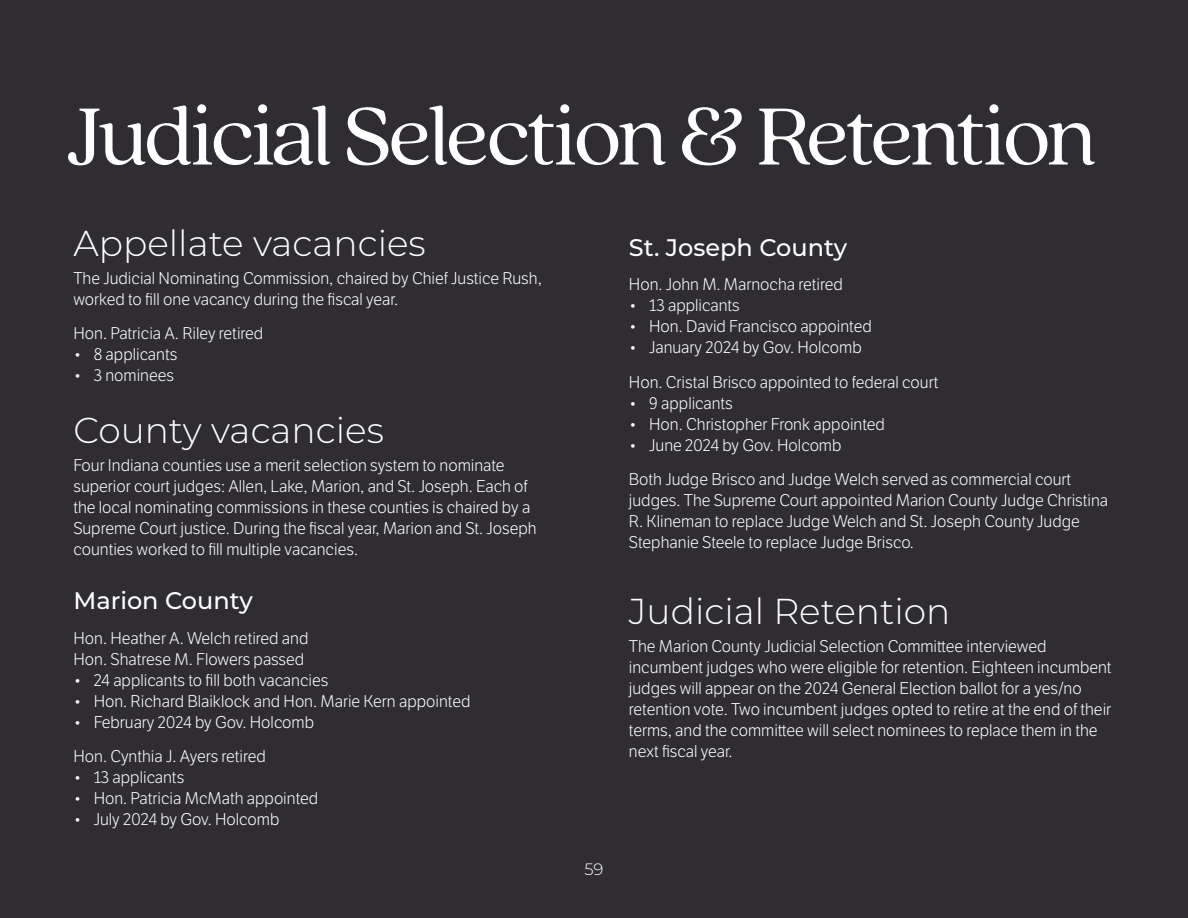
<style>
.page{position:relative;width:1188px;height:918px;background:#2f2d32}
.page>*{position:absolute;margin:0;border:0;box-sizing:border-box;transform-origin:0 0}
.Section_Title{font:90px "Quincy CF";letter-spacing:-.035em;color:#fff}
.OJA_Heading_2{font:300 36px "Montserrat";color:#fff}
.OJA_Heading_3{font:500 24px "Montserrat";color:#fff}
.t1{font:300 16.5px/21px "LFT Etica";color:#fff}
.t2{font:300 16.5px "Montserrat";color:#fff}
</style>
<div class="page">
<p class="Section_Title" style="left:70px;top:73px;width:1028px">Judicial Selection &amp; Retention</p>
<p class="OJA_Heading_2" style="left:73px;top:219px;width:354px">Appellate vacancies</p>
<p class="t1" style="left:73px;top:268px;width:470px">The Judicial Nominating Commission, chaired by Chief Justice Rush, worked to fill one vacancy during the fiscal year.</p>
<p class="t1" style="left:73px;top:323px;width:191px">Hon. Patricia A. Riley retired</p>
<p class="t1" style="left:73px;top:344px;width:105px">• 8 applicants</p>
<p class="t1" style="left:73px;top:365px;width:102px">• 3 nominees</p>
<p class="OJA_Heading_2" style="left:73px;top:406px;width:312px">County vacancies</p>
<p class="t1" style="left:73px;top:455px;width:465px">Four Indiana counties use a merit selection system to nominate superior court judges: Allen, Lake, Marion, and St. Joseph. Each of the local nominating commissions in these counties is chaired by a Supreme Court justice. During the fiscal year, Marion and St. Joseph counties worked to fill multiple vacancies.</p>
<p class="OJA_Heading_3" style="left:73px;top:584px;width:181px">Marion County</p>
<p class="t1" style="left:73px;top:628px;width:236px">Hon. Heather A. Welch retired and<br>Hon. Shatrese M. Flowers passed</p>
<p class="t1" style="left:73px;top:670px;width:256px">• 24 applicants to fill both vacancies</p>
<p class="t1" style="left:73px;top:691px;width:399px">• Hon. Richard Blaiklock and Hon. Marie Kern appointed</p>
<p class="t1" style="left:73px;top:712px;width:242px">• February 2024 by Gov. Holcomb</p>
<p class="t1" style="left:73px;top:746px;width:194px">Hon. Cynthia J. Ayers retired</p>
<p class="t1" style="left:73px;top:767px;width:112px">• 13 applicants</p>
<p class="t1" style="left:73px;top:788px;width:246px">• Hon. Patricia McMath appointed</p>
<p class="t1" style="left:73px;top:809px;width:207px">• July 2024 by Gov. Holcomb</p>
<p class="OJA_Heading_3" style="left:629px;top:231px;width:220px">St. Joseph County</p>
<p class="t1" style="left:629px;top:275px;width:215px">Hon. John M. Marnocha retired</p>
<p class="t1" style="left:629px;top:296px;width:112px">• 13 applicants</p>
<p class="t1" style="left:629px;top:317px;width:244px">• Hon. David Francisco appointed</p>
<p class="t1" style="left:629px;top:338px;width:234px">• January 2024 by Gov. Holcomb</p>
<p class="t1" style="left:629px;top:372px;width:311px">Hon. Cristal Brisco appointed to federal court</p>
<p class="t1" style="left:629px;top:393px;width:105px">• 9 applicants</p>
<p class="t1" style="left:629px;top:414px;width:258px">• Hon. Christopher Fronk appointed</p>
<p class="t1" style="left:629px;top:435px;width:214px">• June 2024 by Gov. Holcomb</p>
<p class="t1" style="left:629px;top:470px;width:481px">Both Judge Brisco and Judge Welch served as commercial court judges. The Supreme Court appointed Marion County Judge Christina R. Klineman to replace Judge Welch and St. Joseph County Judge Stephanie Steele to replace Judge Brisco.</p>
<p class="OJA_Heading_2" style="left:629px;top:587px;width:323px">Judicial Retention</p>
<p class="t1" style="left:629px;top:636px;width:484px">The Marion County Judicial Selection Committee interviewed incumbent judges who were eligible for retention. Eighteen incumbent judges will appear on the 2024 General Election ballot for a yes/no retention vote. Two incumbent judges opted to retire at the end of their terms, and the committee will select nominees to replace them in the next fiscal year.</p>
<p class="t2" style="left:585px;top:858px;width:20px">59</p>
</div>
